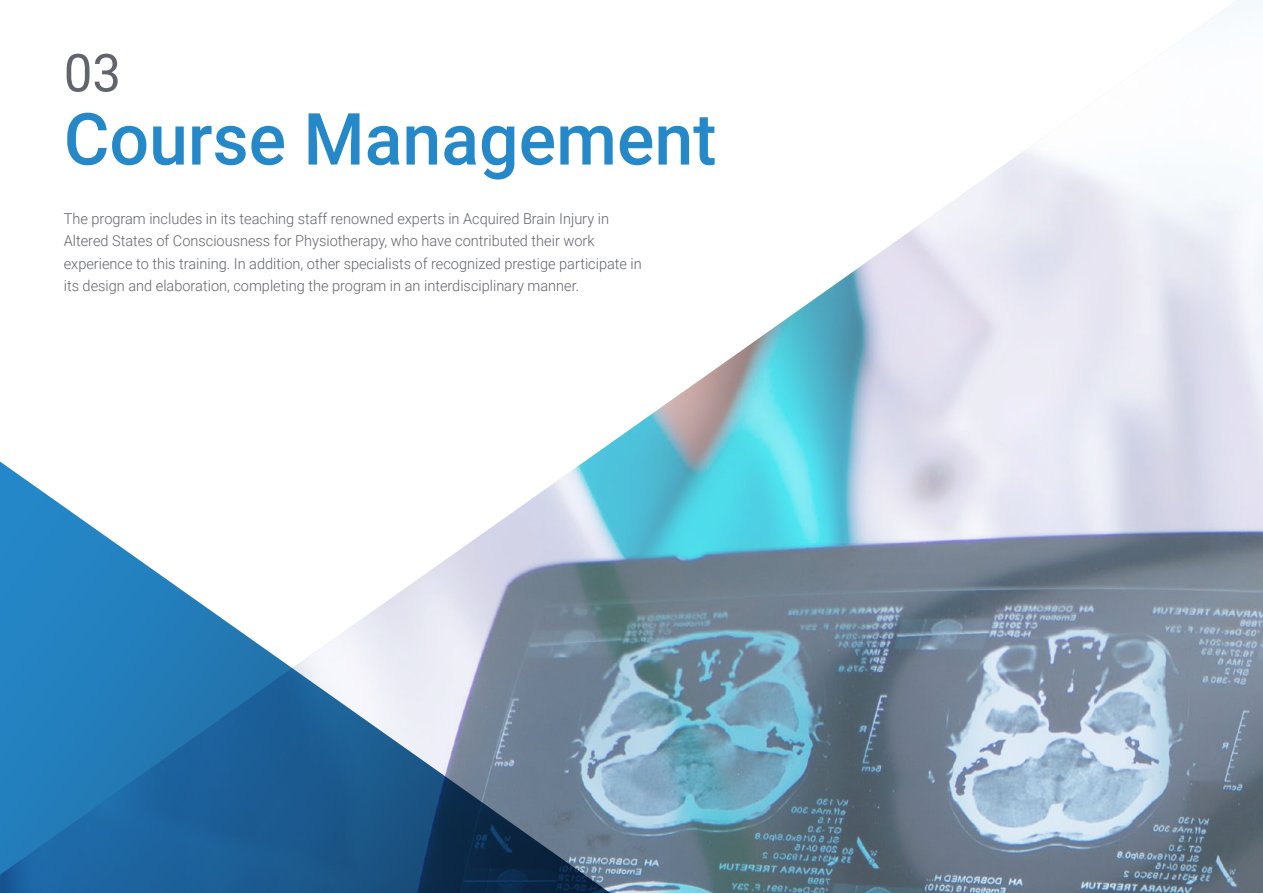
<style>
.page{position:relative;width:1263px;height:893px;background:#fff}
.page>*{position:absolute;margin:0;border:0;box-sizing:border-box;transform-origin:0 0}
.t1{font:500 72px "Roboto";color:#2488c9}
.t2{font:52.5px "Roboto";color:#61646a}
.t3{font:300 15px/22.5px "Roboto";color:#61646a}
</style>
<div class="page">
<img style="left:606px;top:0;width:657px;height:893px">
<svg style="left:0;top:446px;width:640px;height:447px"></svg>
<h2 class="t2" style="left:64px;top:36px;width:59px">03</h2>
<h1 class="t1" style="left:64px;top:89px;width:654px">Course Management</h1>
<p class="t3" style="left:64px;top:207px;width:580px">The program includes in its teaching staff renowned experts in Acquired Brain Injury in Altered States of Consciousness for Physiotherapy, who have contributed their work experience to this training. In addition, other specialists of recognized prestige participate in its design and elaboration, completing the program in an interdisciplinary manner.</p>
</div>
